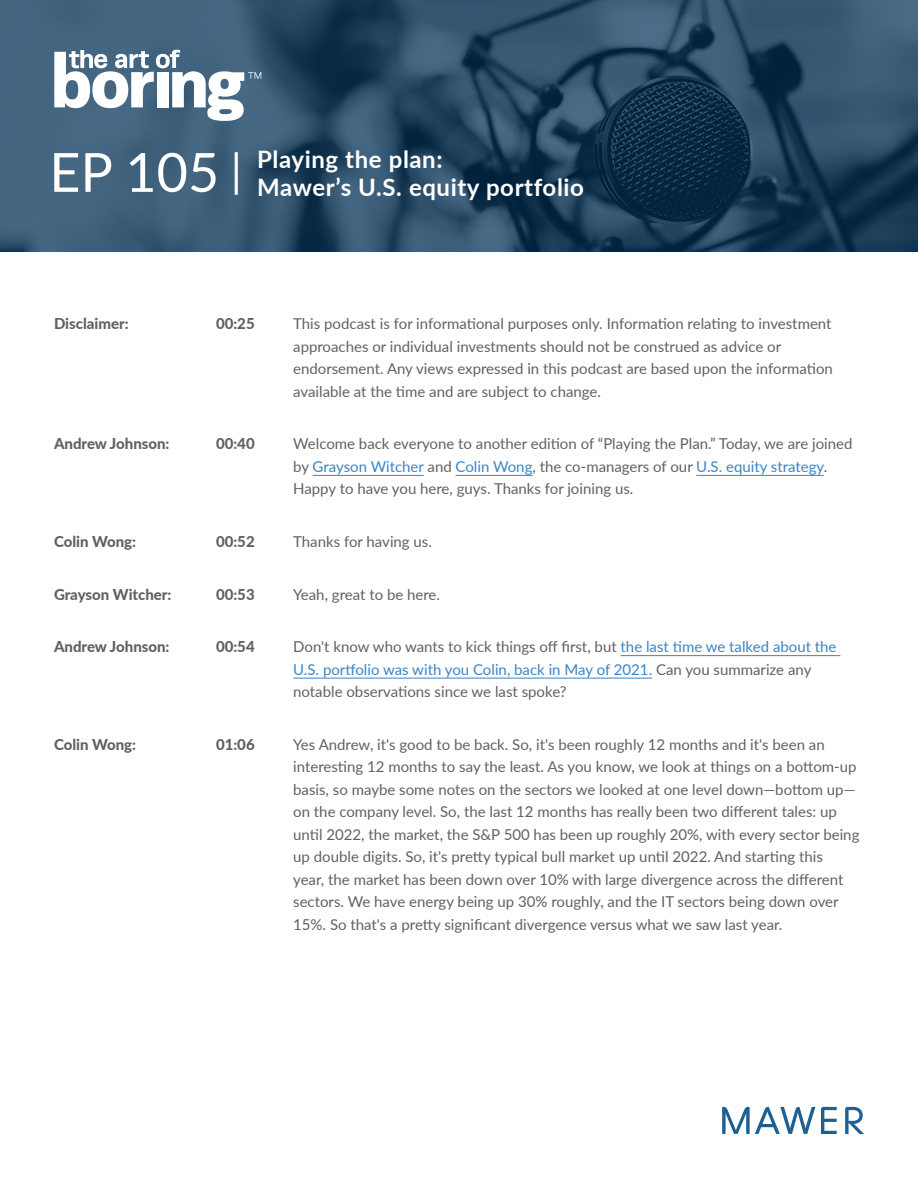
<style>
.page{position:relative;width:918px;height:1188px;background:#fff}
.page>*{position:absolute;margin:0;border:0;box-sizing:border-box;transform-origin:0 0}
.t1{font:700 24px/28.8px "Lato";letter-spacing:.025em;color:#fff}
.t2{font:15px/22.5px "Lato";color:#616163}
.t3{font:800 15px "Lato";color:#616163}
.s1{font-weight:400;font-size:54px}
.s2{font-weight:400;font-size:45px}
.s3{color:#3b84c4}
</style>
<div class="page">
<svg style="left:0;top:0;width:918px;height:252px;background:#2b4c68"></svg>
<svg style="left:845px;top:1107px;width:19px;height:27px"></svg>
<svg style="left:821px;top:1107px;width:16px;height:27px"></svg>
<svg style="left:722px;top:1107px;width:93px;height:27px"></svg>
<svg style="left:54px;top:50px;width:207px;height:71px"></svg>
<hr style="left:313px;top:475px;width:111px;height:1px;background:#3b84c4">
<hr style="left:456px;top:475px;width:76px;height:1px;background:#3b84c4">
<hr style="left:696px;top:475px;width:128px;height:1px;background:#3b84c4">
<hr style="left:621px;top:655px;width:219px;height:1px;background:#3b84c4">
<hr style="left:293px;top:678px;width:359px;height:1px;background:#3b84c4">
<h1 class="t1" style="left:257px;top:143px;width:328px;text-indent:-208px"><span class="s1">EP 105</span> <span class="s2">|</span> Playing the plan:<br>Mawer’s U.S. equity portfolio</h1>
<p class="t3" style="left:54px;top:313px;width:76px">Disclaimer:</p>
<p class="t3" style="left:216px;top:313px;width:40px">00:25</p>
<p class="t2" style="left:293px;top:312px;width:541px">This podcast is for informational purposes only. Information relating to investment approaches or individual investments should not be construed as advice or endorsement. Any views expressed in this podcast are based upon the information available at the time and are subject to change.</p>
<p class="t3" style="left:54px;top:433px;width:117px">Andrew Johnson:</p>
<p class="t3" style="left:216px;top:433px;width:40px">00:40</p>
<p class="t2" style="left:293px;top:432px;width:561px">Welcome back everyone to another edition of “Playing the Plan.” Today, we are joined by <span class="s3">Grayson Witcher</span> and <span class="s3">Colin Wong</span>, the co-managers of our <span class="s3">U.S. equity strategy</span>.<br>Happy to have you here, guys. Thanks for joining us.</p>
<p class="t3" style="left:54px;top:530px;width:84px">Colin Wong:</p>
<p class="t3" style="left:216px;top:530px;width:40px">00:52</p>
<p class="t2" style="left:293px;top:530px;width:140px">Thanks for having us.</p>
<p class="t3" style="left:54px;top:583px;width:119px">Grayson Witcher:</p>
<p class="t3" style="left:216px;top:583px;width:40px">00:53</p>
<p class="t2" style="left:293px;top:582px;width:148px">Yeah, great to be here.</p>
<p class="t3" style="left:54px;top:636px;width:117px">Andrew Johnson:</p>
<p class="t3" style="left:216px;top:636px;width:40px">00:54</p>
<p class="t2" style="left:293px;top:635px;width:545px">Don't know who wants to kick things off first, but <span class="s3">the last time we talked about the<br>U.S. portfolio was with you Colin, back in May of 2021.</span> Can you summarize any notable observations since we last spoke?</p>
<p class="t3" style="left:54px;top:733px;width:84px">Colin Wong:</p>
<p class="t3" style="left:216px;top:733px;width:40px">01:06</p>
<p class="t2" style="left:293px;top:732px;width:568px">Yes Andrew, it's good to be back. So, it's been roughly 12 months and it's been an interesting 12 months to say the least. As you know, we look at things on a bottom-up basis, so maybe some notes on the sectors we looked at one level down—bottom up— on the company level. So, the last 12 months has really been two different tales: up until 2022, the market, the S&amp;P 500 has been up roughly 20%, with every sector being up double digits. So, it's pretty typical bull market up until 2022. And starting this<br>year, the market has been down over 10% with large divergence across the different sectors. We have energy being up 30% roughly, and the IT sectors being down over 15%. So that's a pretty significant divergence versus what we saw last year.</p>
</div>
